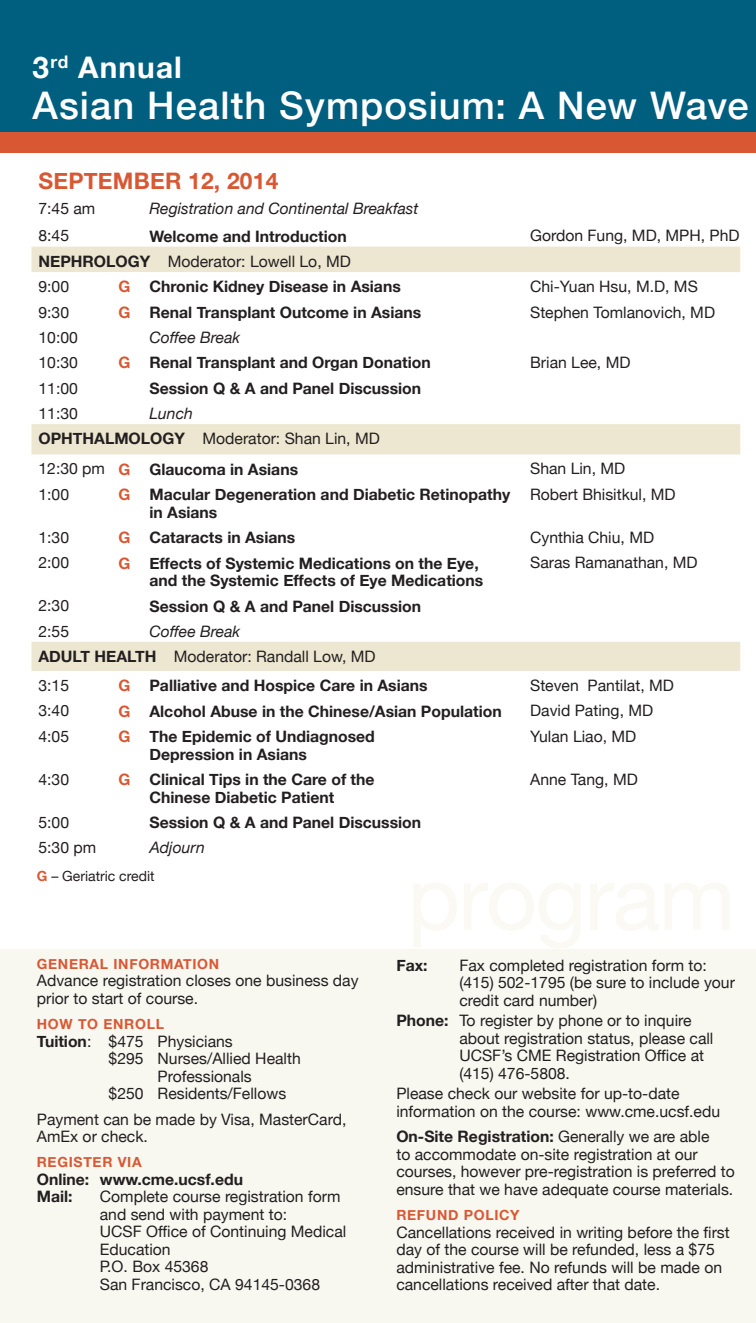
<style>
.page{position:relative;width:756px;height:1323px;background:#fff}
.page>*{position:absolute;margin:0;border:0;box-sizing:border-box;transform-origin:0 0}
._28_cover{font:500 38.15px "Helvetica Neue";letter-spacing:.025em;color:#fff}
._28_cover-2{font:700 29.75px "Helvetica Neue";letter-spacing:.035em;color:#fff}
._14_caps_BF{font:700 22.75px "Helvetica Neue";letter-spacing:.01em;color:#d95834}
._9_10{font:15.75px/17.5px "Helvetica Neue";color:#231f20}
._9_10_Bold{font:700 15.75px/17.5px "Helvetica Neue";color:#231f20}
._9_10_book{font:15.75px "Helvetica Neue";color:#231f20}
._9_10_Bold-2{font:15.75px "Helvetica Neue";color:#231f20}
._9_10_italic{font:italic 15.75px "Helvetica Neue";color:#231f20}
._9_10-2{font:700 15.75px/17.5px "Helvetica Neue";color:#231f20}
._9_10_book-2{font:700 15.75px "Helvetica Neue";color:#d95834}
._8_10_BF_caps{font:700 14px "Helvetica Neue";letter-spacing:.05em;color:#d95834}
._9_10_book-3{font:14px "Helvetica Neue";color:#231f20}
.s1{font-weight:700}
.s2{font-weight:700;color:#d95834}
</style>
<div class="page">
<div style="left:0;top:0;width:756px;height:134px;background:#005e7e"></div>
<div style="left:0;top:949px;width:756px;height:374px;background:#f8f7f0"></div>
<div style="left:0;top:132px;width:756px;height:20px;background:#d95834"></div>
<svg style="left:32px;top:247px;width:708px;height:424px"></svg>
<p class="_28_cover-2" style="left:32px;top:40px;width:151px">3<sup>rd</sup> Annual</p>
<p class="_28_cover" style="left:32px;top:74px;width:718px">Asian Health Symposium: A New Wave</p>
<p class="_14_caps_BF" style="left:38px;top:160px;width:241px">SEPTEMBER 12, 2014</p>
<p class="_9_10_book" style="left:38px;top:195px;width:58px">7:45 am</p>
<p class="_9_10_italic" style="left:149px;top:196px;width:270px">Registration and Continental Breakfast</p>
<p class="_9_10_book" style="left:38px;top:222px;width:32px">8:45</p>
<p class="_9_10_Bold" style="left:149px;top:226px;width:199px">Welcome and Introduction</p>
<p class="_9_10_book" style="left:530px;top:222px;width:211px">Gordon Fung, MD, MPH, PhD</p>
<p class="_9_10_Bold-2" style="left:38px;top:248px;width:314px"><span class="s1">NEPHROLOGY</span> Moderator: Lowell Lo, MD</p>
<p class="_9_10_book" style="left:38px;top:273px;width:32px">9:00</p>
<p class="_9_10_book-2" style="left:118px;top:273px;width:13px">G</p>
<p class="_9_10_Bold" style="left:149px;top:277px;width:253px">Chronic Kidney Disease in Asians</p>
<p class="_9_10_book" style="left:530px;top:273px;width:169px">Chi-Yuan Hsu, M.D, MS</p>
<p class="_9_10_book" style="left:38px;top:298px;width:32px">9:30</p>
<p class="_9_10_book-2" style="left:118px;top:298px;width:13px">G</p>
<p class="_9_10_Bold" style="left:149px;top:303px;width:273px">Renal Transplant Outcome in Asians</p>
<p class="_9_10_book" style="left:530px;top:298px;width:186px">Stephen Tomlanovich, MD</p>
<p class="_9_10_book" style="left:38px;top:324px;width:41px">10:00</p>
<p class="_9_10_italic" style="left:149px;top:324px;width:92px">Coffee Break</p>
<p class="_9_10_book" style="left:38px;top:349px;width:41px">10:30</p>
<p class="_9_10_book-2" style="left:118px;top:349px;width:13px">G</p>
<p class="_9_10_Bold" style="left:149px;top:353px;width:283px">Renal Transplant and Organ Donation</p>
<p class="_9_10_book" style="left:530px;top:349px;width:102px">Brian Lee, MD</p>
<p class="_9_10_book" style="left:38px;top:374px;width:41px">11:00</p>
<p class="_9_10_Bold" style="left:149px;top:379px;width:273px">Session Q &amp; A and Panel Discussion</p>
<p class="_9_10_book" style="left:38px;top:400px;width:41px">11:30</p>
<p class="_9_10_italic" style="left:149px;top:400px;width:45px">Lunch</p>
<p class="_9_10_Bold-2" style="left:38px;top:425px;width:343px"><span class="s1">OPHTHALMOLOGY</span> Moderator: Shan Lin, MD</p>
<p class="_9_10_book" style="left:38px;top:455px;width:68px">12:30 pm</p>
<p class="_9_10_book-2" style="left:118px;top:455px;width:13px">G</p>
<p class="_9_10_Bold" style="left:149px;top:460px;width:150px">Glaucoma in Asians</p>
<p class="_9_10_book" style="left:530px;top:455px;width:97px">Shan Lin, MD</p>
<p class="_9_10_book" style="left:38px;top:481px;width:32px">1:00</p>
<p class="_9_10_book-2" style="left:118px;top:480px;width:13px">G</p>
<p class="_9_10_Bold" style="left:149px;top:485px;width:362px">Macular Degeneration and Diabetic Retinopathy in Asians</p>
<p class="_9_10_book" style="left:530px;top:481px;width:147px">Robert Bhisitkul, MD</p>
<p class="_9_10_book" style="left:38px;top:524px;width:32px">1:30</p>
<p class="_9_10_book-2" style="left:118px;top:523px;width:13px">G</p>
<p class="_9_10_Bold" style="left:149px;top:528px;width:147px">Cataracts in Asians</p>
<p class="_9_10_book" style="left:530px;top:524px;width:125px">Cynthia Chiu, MD</p>
<p class="_9_10_book" style="left:38px;top:549px;width:32px">2:00</p>
<p class="_9_10_book-2" style="left:118px;top:549px;width:13px">G</p>
<p class="_9_10_Bold" style="left:149px;top:553px;width:335px">Effects of Systemic Medications on the Eye, and the Systemic Effects of Eye Medications</p>
<p class="_9_10_book" style="left:530px;top:549px;width:169px">Saras Ramanathan, MD</p>
<p class="_9_10_book" style="left:38px;top:592px;width:32px">2:30</p>
<p class="_9_10_Bold" style="left:149px;top:596px;width:273px">Session Q &amp; A and Panel Discussion</p>
<p class="_9_10_book" style="left:38px;top:618px;width:32px">2:55</p>
<p class="_9_10_italic" style="left:149px;top:618px;width:92px">Coffee Break</p>
<p class="_9_10_Bold-2" style="left:38px;top:643px;width:339px"><span class="s1">ADULT HEALTH</span> Moderator: Randall Low, MD</p>
<p class="_9_10_book" style="left:38px;top:672px;width:32px">3:15</p>
<p class="_9_10_book-2" style="left:118px;top:671px;width:13px">G</p>
<p class="_9_10_Bold" style="left:149px;top:676px;width:280px">Palliative and Hospice Care in Asians</p>
<p class="_9_10_book" style="left:530px;top:672px;width:145px">Steven Pantilat, MD</p>
<p class="_9_10_book" style="left:38px;top:697px;width:32px">3:40</p>
<p class="_9_10_book-2" style="left:118px;top:697px;width:13px">G</p>
<p class="_9_10_Bold" style="left:149px;top:702px;width:354px">Alcohol Abuse in the Chinese/Asian Population</p>
<p class="_9_10_book" style="left:530px;top:697px;width:125px">David Pating, MD</p>
<p class="_9_10_book" style="left:38px;top:723px;width:32px">4:05</p>
<p class="_9_10_book-2" style="left:118px;top:722px;width:13px">G</p>
<p class="_9_10_Bold" style="left:149px;top:727px;width:227px">The Epidemic of Undiagnosed<br>Depression in Asians</p>
<p class="_9_10_book" style="left:530px;top:723px;width:108px">Yulan Liao, MD</p>
<p class="_9_10_book" style="left:38px;top:766px;width:32px">4:30</p>
<p class="_9_10_book-2" style="left:118px;top:765px;width:13px">G</p>
<p class="_9_10_Bold" style="left:149px;top:770px;width:227px">Clinical Tips in the Care of the<br>Chinese Diabetic Patient</p>
<p class="_9_10_book" style="left:530px;top:766px;width:109px">Anne Tang, MD</p>
<p class="_9_10_book" style="left:38px;top:809px;width:32px">5:00</p>
<p class="_9_10_Bold" style="left:149px;top:813px;width:273px">Session Q &amp; A and Panel Discussion</p>
<p class="_9_10_book" style="left:38px;top:834px;width:59px">5:30 pm</p>
<p class="_9_10_italic" style="left:149px;top:835px;width:57px">Adjourn</p>
<p class="_9_10_book-3" style="left:37px;top:864px;width:119px"><span class="s2">G</span> – Geriatric credit</p>
<p class="_8_10_BF_caps" style="left:37px;top:951px;width:184px">GENERAL INFORMATION</p>
<p class="_9_10" style="left:37px;top:971px;width:323px">Advance registration closes one business day prior to start of course.</p>
<p class="_8_10_BF_caps" style="left:37px;top:1012px;width:129px">HOW TO ENROLL</p>
<p class="_9_10" style="left:37px;top:1031px;width:198px"><span class="s1">Tuition</span>: $475 Physicians</p>
<p class="_9_10" style="left:109px;top:1049px;width:194px;text-align:center">$295 Nurses/Allied Health<br>Professionals</p>
<p class="_9_10" style="left:109px;top:1084px;width:179px">$250 Residents/Fellows</p>
<p class="_9_10" style="left:37px;top:1109px;width:311px">Payment can be made by Visa, MasterCard,<br>AmEx or check.</p>
<p class="_8_10_BF_caps" style="left:37px;top:1150px;width:106px">REGISTER VIA</p>
<p class="_9_10-2" style="left:37px;top:1170px;width:208px">Online: www.cme.ucsf.edu<br>Mail:</p>
<p class="_9_10" style="left:100px;top:1187px;width:248px">Complete course registration form and send with payment to:<br>UCSF Office of Continuing Medical<br>Education<br>P.O. Box 45368<br>San Francisco, CA 94145-0368</p>
<p class="_9_10-2" style="left:396px;top:955px;width:33px">Fax:</p>
<p class="_9_10" style="left:459px;top:955px;width:277px">Fax completed registration form to: (415) 502-1795 (be sure to include your credit card number)</p>
<p class="_9_10" style="left:459px;top:1011px;width:256px;text-indent:-63px"><span class="s1">Phone:</span> To register by phone or to inquire about registration status, please call<br>UCSF’s CME Registration Office at (415) 476-5808.</p>
<p class="_9_10" style="left:396px;top:1084px;width:325px">Please check our website for up-to-date information on the course: www.cme.ucsf.edu</p>
<p class="_9_10" style="left:396px;top:1127px;width:340px"><span class="s1">On-Site Registration:</span> Generally we are able<br>to accommodate on-site registration at our courses, however pre-registration is preferred to ensure that we have adequate course materials.</p>
<p class="_8_10_BF_caps" style="left:396px;top:1202px;width:125px">REFUND POLICY</p>
<p class="_9_10" style="left:396px;top:1222px;width:335px">Cancellations received in writing before the first day of the course will be refunded, less a $75 administrative fee. No refunds will be made on cancellations received after that date.</p>
</div>
